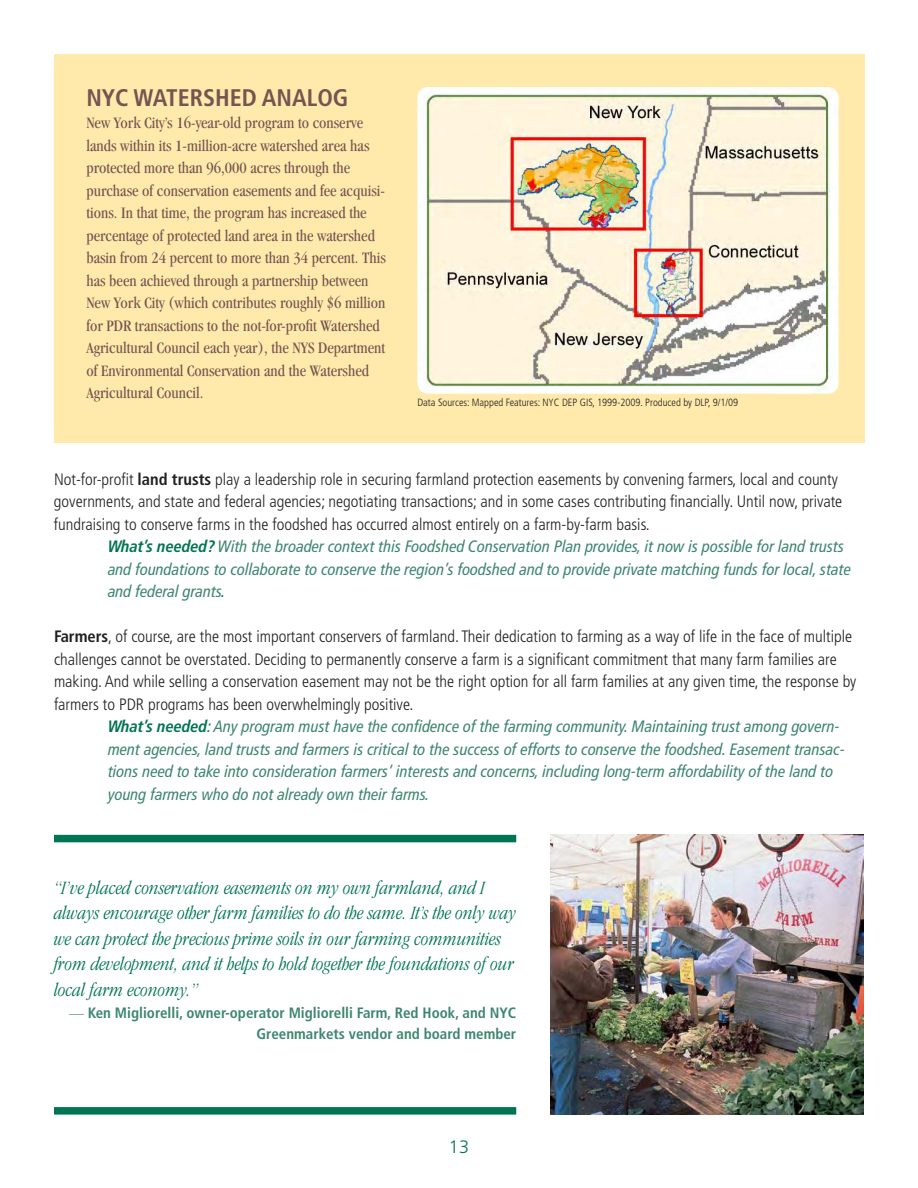
<style>
.page{position:relative;width:918px;height:1188px;background:#fff}
.page>*{position:absolute;margin:0;border:0;box-sizing:border-box;transform-origin:0 0}
.t1{font:700 condensed 24px "Frutiger";color:#735551}
.t2{font:italic 300 condensed 19.5px/25.5px "Garamond";color:#007553}
.t3{font:300 18px "Frutiger LT Std";color:#007553}
.t4{font:300 condensed 16.5px/22.5px "Frutiger";color:#221f1f}
.t5{font:italic condensed 16.5px/22.5px "Frutiger LT Com";color:#3d866c}
.t6{font:condensed 16.5px/22.5px "Garamond";color:#735551}
.t7{font:700 condensed 15px/21.8px "Frutiger";color:#3d866c;text-align:right}
.t8{font:300 condensed 10.5px "Frutiger";color:#221f1f}
.s1{font-weight:700}
.s2{font-weight:700;color:#007553}
.s3{color:#007553}
.s4{font-family:"Garamond";font-weight:300;font-style:italic}
</style>
<div class="page">
<div style="left:54px;top:54px;width:810px;height:389px;background:#ffeaab"></div>
<img style="left:417px;top:87px;width:422px;height:307px">
<div style="left:54px;top:835px;width:462px;height:7px;background:#007553"></div>
<div style="left:54px;top:1107px;width:462px;height:8px;background:#007553"></div>
<img style="left:550px;top:835px;width:314px;height:280px">
<h1 class="t1" style="left:86px;top:87px;width:264px">NYC WATERSHED ANALOG</h1>
<p class="t6" style="left:86px;top:113px;width:301px">New York City’s 16-year-old program to conserve lands within its 1-million-acre watershed area has protected more than 96,000 acres through the purchase of conservation easements and fee acquisi&shy;tions. In that time, the program has increased the percentage of protected land area in the watershed basin from 24 percent to more than 34 percent. This has been achieved through a partnership between New York City (which contributes roughly $6 million for PDR transactions to the not-for-profit Watershed Agricultural Council each year), the NYS Department of Environmental Conservation and the Watershed Agricultural Council.</p>
<p class="t8" style="left:417px;top:398px;width:322px">Data Sources: Mapped Features: NYC DEP GIS, 1999-2009. Produced by DLP, 9/1/09</p>
<p class="t4" style="left:54px;top:469px;width:790px">Not-for-profit <span class="s1">land trusts</span> play a leadership role in securing farmland protection easements by convening farmers, local and county governments, and state and federal agencies; negotiating transactions; and in some cases contributing financially. Until now, private fundraising to conserve farms in the foodshed has occurred almost entirely on a farm-by-farm basis.</p>
<p class="t5" style="left:108px;top:537px;width:745px"><span class="s2">What’s needed?</span> With the broader context this Foodshed Conservation Plan provides, it now is possible for land trusts and foundations to collaborate to conserve the region’s foodshed and to provide private matching funds for local, state and federal grants<span class="s3">.</span></p>
<p class="t4" style="left:54px;top:627px;width:804px"><span class="s1">Farmers</span>, of course, are the most important conservers of farmland. Their dedication to farming as a way of life in the face of multiple challenges cannot be overstated. Deciding to permanently conserve a farm is a significant commitment that many farm families are making. And while selling a conservation easement may not be the right option for all farm families at any given time, the response by farmers to PDR programs has been overwhelmingly positive.</p>
<p class="t5" style="left:108px;top:716px;width:738px"><span class="s2">What’s needed</span><span class="s3">:</span> Any program must have the confidence of the farming community. Maintaining trust among govern&shy;ment agencies, land trusts and farmers is critical to the success of efforts to conserve the foodshed. Easement transac&shy;tions need to take into consideration farmers’ interests and concerns, including long-term affordability of the land to young farmers who do not already own their farms.</p>
<p class="t2" style="left:54px;top:876px;width:464px">“I’ve placed conservation easements on my own farmland, and I always encourage other farm families to do the same. It’s the only way we can protect the precious prime soils in our farming communities from development, and it helps to hold together the foundations of our local farm economy.”</p>
<p class="t7" style="left:69px;top:1003px;width:448px"><span class="s4">—</span> Ken Migliorelli, owner-operator Migliorelli Farm, Red Hook, and NYC<br>Greenmarkets vendor and board member</p>
<p class="t3" style="left:449px;top:1139px;width:22px">13</p>
</div>
